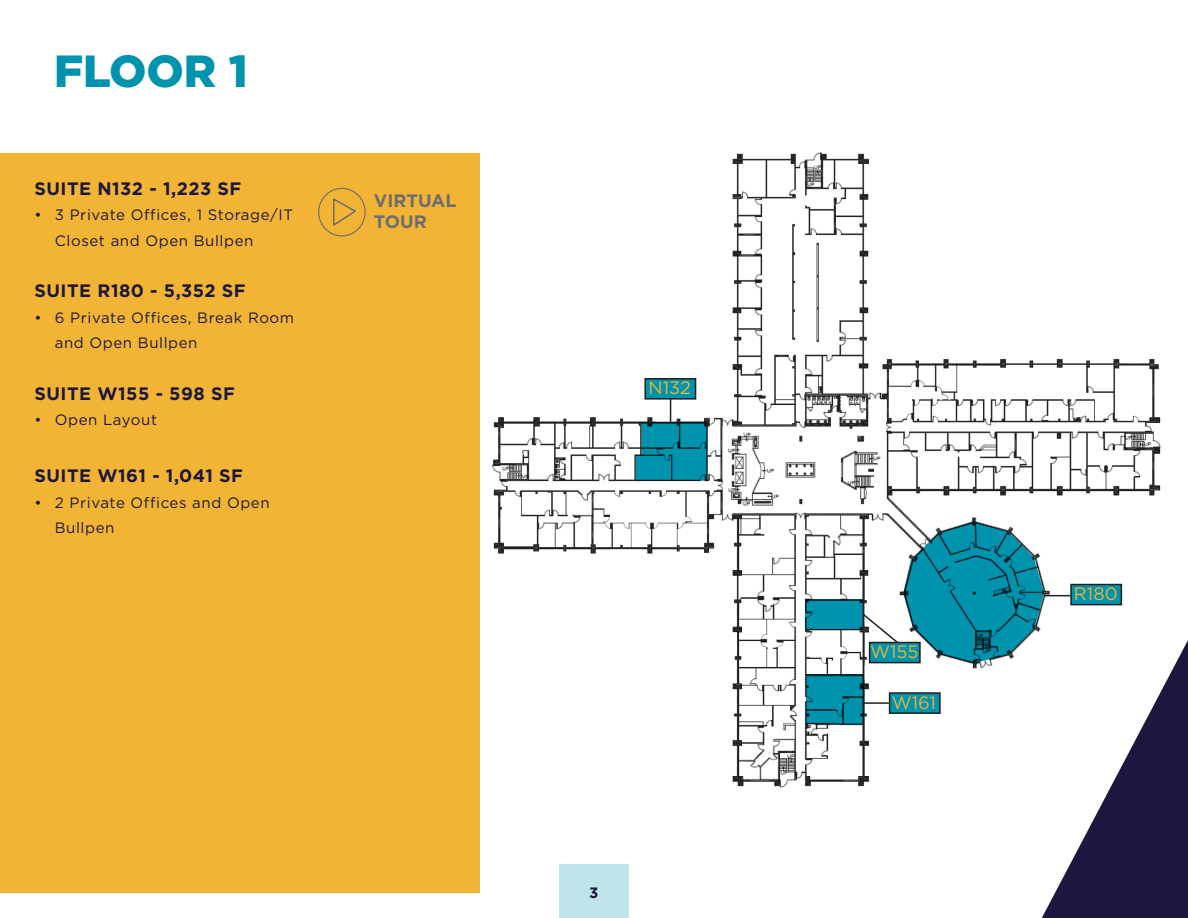
<style>
.page{position:relative;width:1188px;height:918px;background:#fff}
.page>*{position:absolute;margin:0;border:0;box-sizing:border-box;transform-origin:0 0}
.t1{font:900 45px "Gotham";color:#0093ad}
.t2{font:700 18px "Gotham";letter-spacing:.025em;color:#1d1740}
.t3{font:18px "Gotham";color:#f1b434}
.Paragraph_Style{font:700 18px "Gotham";color:#6c6d70}
.t4{font:15px/25.5px "Gotham";letter-spacing:.04em;color:#1d1740}
.t5{font:700 15px "Gotham";color:#1d1740}
</style>
<div class="page">
<div style="left:560px;top:864px;width:69px;height:54px;background:#bfe4eb"></div>
<img style="left:492px;top:152px;width:542px;height:636px">
<div style="left:830px;top:725px;width:10px;height:9px;background:#fff"></div>
<div style="left:653px;top:394px;width:53px;height:21px;background:#fff"></div>
<div style="left:897px;top:333px;width:53px;height:25px;background:#fff"></div>
<div style="left:919px;top:342px;width:13px;height:21px;background:#fff"></div>
<div style="left:869px;top:665px;width:53px;height:21px;background:#fff"></div>
<div style="left:865px;top:665px;width:10px;height:14px;background:#fff"></div>
<div style="left:684px;top:632px;width:53px;height:21px;background:#fff"></div>
<div style="left:597px;top:559px;width:53px;height:21px;background:#fff"></div>
<div style="left:612px;top:550px;width:30px;height:21px;background:#fff"></div>
<div style="left:0;top:153px;width:480px;height:739px;background:#f1b434"></div>
<svg style="left:318px;top:188px;width:48px;height:48px"></svg>
<svg style="left:1034px;top:359px;width:154px;height:559px"></svg>
<div style="left:645px;top:379px;width:51px;height:20px;background:#0093ad"></div>
<div style="left:644px;top:378px;width:52px;height:22px;border:2px solid #231f20"></div>
<div style="left:1071px;top:585px;width:50px;height:20px;background:#0093ad"></div>
<div style="left:1070px;top:584px;width:52px;height:21px;border:2px solid #231f20"></div>
<div style="left:890px;top:693px;width:50px;height:20px;background:#0093ad"></div>
<div style="left:889px;top:692px;width:52px;height:22px;border:2px solid #231f20"></div>
<div style="left:805px;top:599px;width:58px;height:31px;background:#0093ad"></div>
<div style="left:806px;top:674px;width:57px;height:50px;background:#0093ad"></div>
<hr style="left:863px;top:702px;width:26px;height:2px;background:#231f20">
<svg style="left:636px;top:399px;width:71px;height:82px"></svg>
<svg style="left:861px;top:521px;width:209px;height:142px"></svg>
<p class="t1" style="left:54px;top:40px;width:195px">FLOOR 1</p>
<p class="t2" style="left:35px;top:176px;width:208px">SUITE N132 - 1,223 SF</p>
<p class="t4" style="left:55px;top:202px;width:240px;text-indent:-20px">• 3 Private Offices, 1 Storage/IT<br>Closet and Open Bullpen</p>
<p class="t2" style="left:35px;top:279px;width:213px">SUITE R180 - 5,352 SF</p>
<p class="t4" style="left:55px;top:304px;width:241px;text-indent:-20px">• 6 Private Offices, Break Room and Open Bullpen</p>
<p class="t2" style="left:35px;top:381px;width:202px">SUITE W155 - 598 SF</p>
<p class="t4" style="left:35px;top:407px;width:124px">• Open Layout</p>
<p class="t2" style="left:35px;top:464px;width:210px">SUITE W161 - 1,041 SF</p>
<p class="t4" style="left:55px;top:490px;width:216px;text-indent:-20px">• 2 Private Offices and Open<br>Bullpen</p>
<p class="Paragraph_Style" style="left:374px;top:189px;width:84px">VIRTUAL</p>
<p class="Paragraph_Style" style="left:374px;top:210px;width:55px">TOUR</p>
<p class="t3" style="left:649px;top:376px;width:44px">N132</p>
<p class="t5" style="left:589px;top:883px;width:11px">3</p>
<p class="t3" style="left:870px;top:640px;width:50px">W155</p>
<p class="t3" style="left:892px;top:691px;width:46px">W161</p>
<p class="t3" style="left:1074px;top:582px;width:45px">R180</p>
</div>
